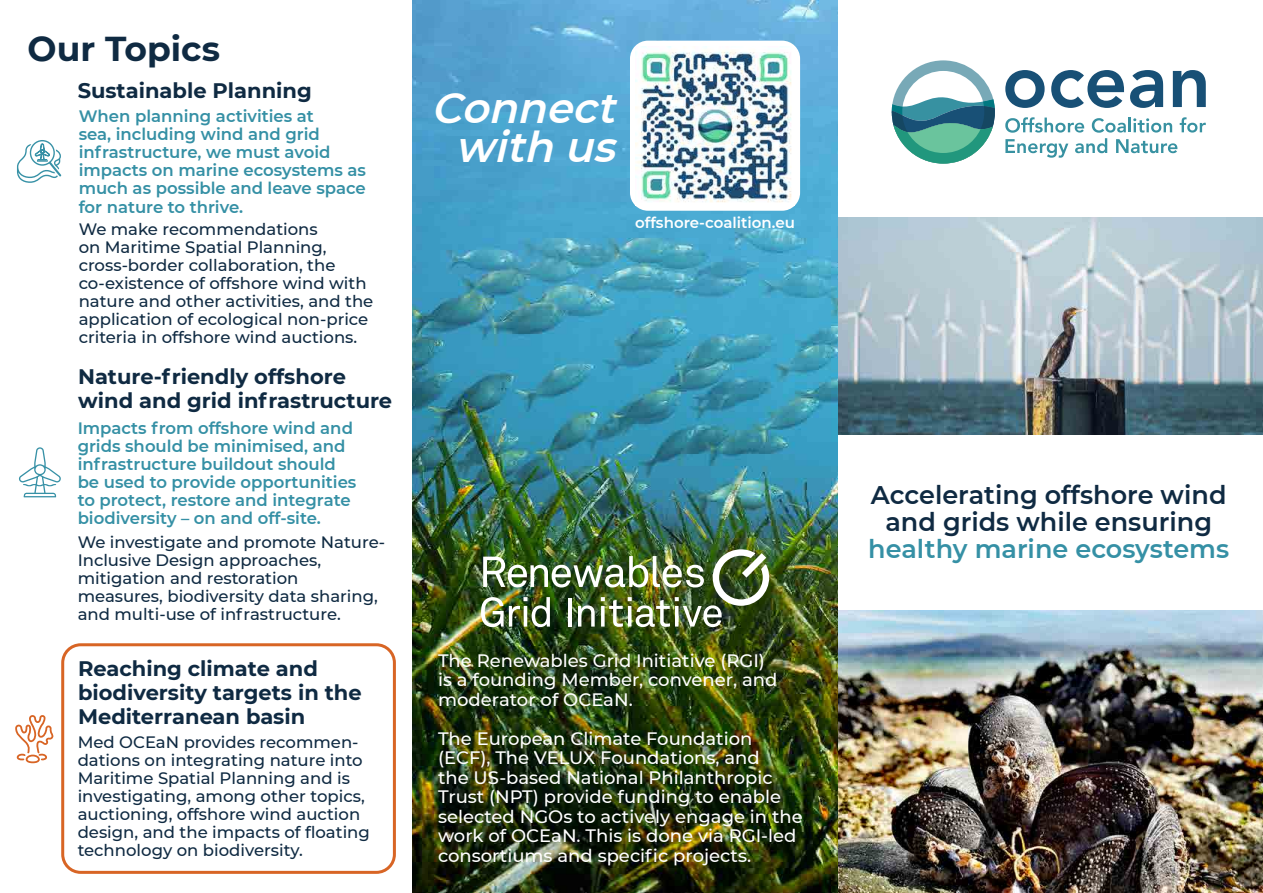
<style>
.page{position:relative;width:1263px;height:893px;background:#fff}
.page>*{position:absolute;margin:0;border:0;box-sizing:border-box;transform-origin:0 0}
.t1{font:italic 600 42px/39px "Montserrat";color:#fff;text-align:center}
.t2{font:700 34.5px "Montserrat";color:#0f2a42}
.t3{font:600 25.5px/27px "Montserrat";color:#0f2a42;text-align:center}
.t4{font:600 25.5px "Montserrat";color:#3590a5}
.t5{font:700 21px/24px "Montserrat";color:#0f2a42}
.t6{font:500 18px/19.5px "Montserrat";color:#fff}
.t7{font:500 16.5px/18px "Montserrat";color:#0f2a42}
.t8{font:600 16.5px/18px "Montserrat";color:#3590a5}
.t9{font:600 15px "Montserrat";color:#fff}
</style>
<div class="page">
<svg style="left:1005px;top:70px;width:39px;height:38px"></svg>
<svg style="left:1051px;top:70px;width:73px;height:38px"></svg>
<svg style="left:1130px;top:70px;width:33px;height:38px"></svg>
<svg style="left:1173px;top:70px;width:33px;height:37px"></svg>
<svg style="left:1005px;top:117px;width:201px;height:41px"></svg>
<svg style="left:892px;top:60px;width:103px;height:104px"></svg>
<img style="left:838px;top:218px;width:425px;height:216px">
<img style="left:838px;top:611px;width:425px;height:282px">
<img style="left:412px;top:0;width:426px;height:893px">
<div style="left:630px;top:41px;width:170px;height:170px;background:#fff;border-radius:18px"></div>
<img style="left:635px;top:46px;width:157px;height:157px">
<img style="left:481px;top:549px;width:288px;height:78px">
<div style="left:61px;top:643px;width:335px;height:231px;border:3px solid #d86525;border-radius:18px"></div>
<svg style="left:17px;top:140px;width:44px;height:43px"></svg>
<svg style="left:19px;top:447px;width:42px;height:50px"></svg>
<svg style="left:15px;top:715px;width:39px;height:49px"></svg>
<h2 class="t2" style="left:28px;top:24px;width:194px">Our Topics</h2>
<p class="t5" style="left:78px;top:77px;width:236px">Sustainable Planning</p>
<p class="t8" style="left:79px;top:107px;width:289px">When planning activities at<br>sea, including wind and grid infrastructure, we must avoid impacts on marine ecosystems as much as possible and leave space for nature to thrive.</p>
<p class="t7" style="left:79px;top:219px;width:296px">We make recommendations<br>on Maritime Spatial Planning, cross-border collaboration, the co-existence of offshore wind with nature and other activities, and the application of ecological non-price criteria in offshore wind auctions.</p>
<p class="t5" style="left:78px;top:364px;width:316px">Nature-friendly offshore wind and grid infrastructure</p>
<p class="t8" style="left:78px;top:418px;width:280px">Impacts from offshore wind and grids should be minimised, and infrastructure buildout should be used to provide opportunities to protect, restore and integrate biodiversity – on and off-site.</p>
<p class="t7" style="left:78px;top:532px;width:309px">We investigate and promote Nature-Inclusive Design approaches, mitigation and restoration measures, biodiversity data sharing, and multi-use of infrastructure.</p>
<p class="t5" style="left:78px;top:655px;width:285px">Reaching climate and biodiversity targets in the<br>Mediterranean basin</p>
<p class="t7" style="left:78px;top:733px;width:294px">Med OCEaN provides recommen&shy;dations on integrating nature into Maritime Spatial Planning and is investigating, among other topics, auctioning, offshore wind auction design, and the impacts of floating technology on biodiversity.</p>
<h1 class="t1" style="left:431px;top:87px;width:198px">Connect with us</h1>
<p class="t9" style="left:635px;top:212px;width:161px">offshore-coalition.eu</p>
<p class="t6" style="left:438px;top:650px;width:341px">The Renewables Grid Initiative (RGI) is a founding Member, convener, and moderator of OCEaN.</p>
<p class="t6" style="left:438px;top:728px;width:366px">The European Climate Foundation (ECF), The VELUX Foundations, and<br>the US-based National Philanthropic Trust (NPT) provide funding to enable selected NGOs to actively engage in the work of OCEaN. This is done via RGI-led consortiums and specific projects.</p>
<h3 class="t3" style="left:871px;top:480px;width:357px">Accelerating offshore wind and grids while ensuring</h3>
<h3 class="t4" style="left:868px;top:531px;width:362px">healthy marine ecosystems</h3>
</div>
